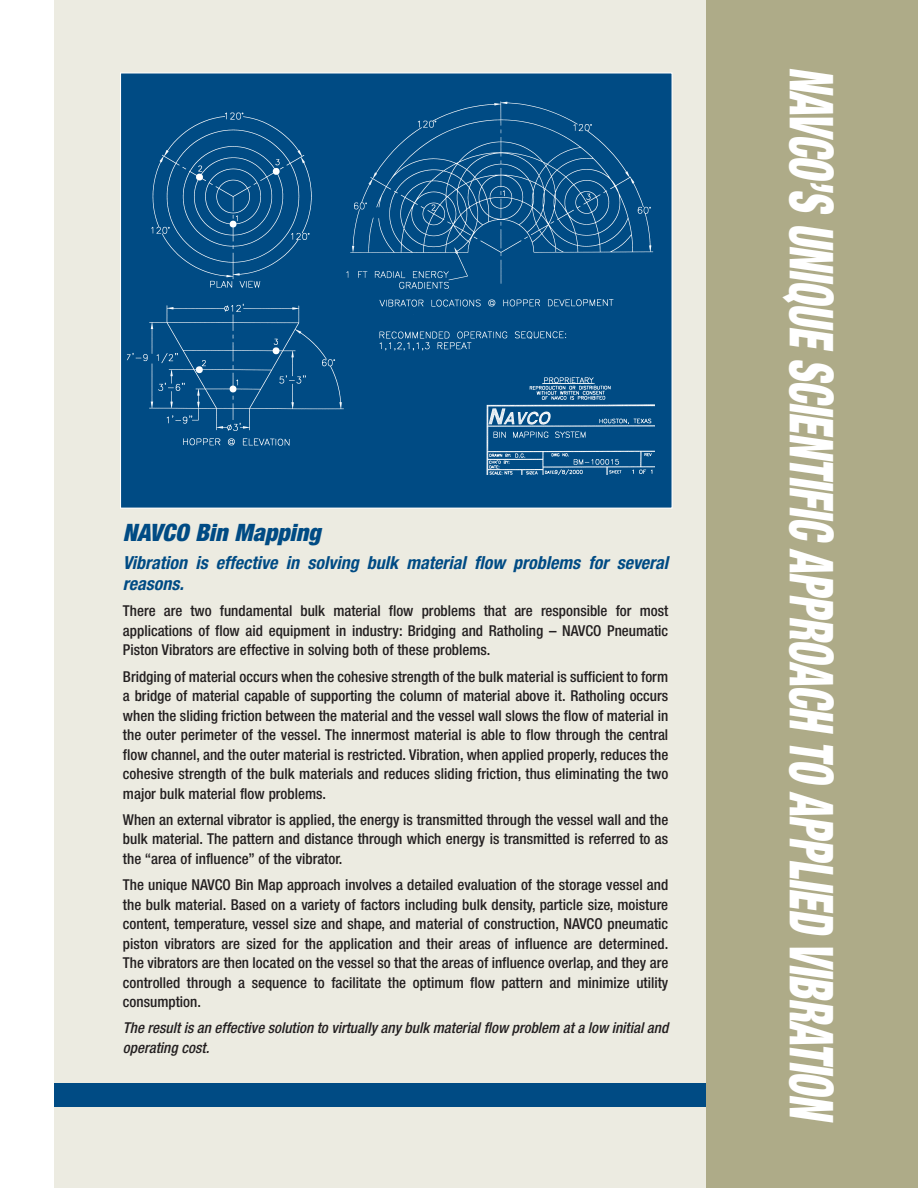
<style>
.page{position:relative;width:918px;height:1188px;background:#fff}
.page>*{position:absolute;margin:0;border:0;box-sizing:border-box;transform-origin:0 0}
.t1{font:italic 900 condensed 60.75px "Helvetica Neue";color:#fff;scale:.67 1}
.t2{font:italic 900 condensed 24px "Helvetica Neue";color:#004b84}
.t3{font:italic 700 condensed 18px/21px "Helvetica Neue";color:#004b84}
.t4{font:500 condensed 15px/19.5px "Helvetica Neue";color:#231f20;text-align:justify}
.t5{font:italic 500 condensed 15px/19.5px "Helvetica Neue";color:#231f20}
</style>
<div class="page">
<div style="left:54px;top:0;width:864px;height:1188px;background:#ecebe1"></div>
<div style="left:121px;top:73px;width:551px;height:435px;background:#004b84"></div>
<img style="left:127px;top:101px;width:527px;height:374px">
<div style="left:54px;top:1083px;width:864px;height:24px;background:#004b84"></div>
<div style="left:707px;top:0;width:211px;height:1188px;background:#aeab88"></div>
<h2 class="t2" style="left:123px;top:524px;width:199px">NAVCO Bin Mapping</h2>
<p class="t3" style="left:123px;top:554px;width:547px">Vibration is effective in solving bulk material flow problems for several reasons.</p>
<p class="t4" style="left:123px;top:603px;width:547px">There are two fundamental bulk material flow problems that are responsible for most applications of flow aid equipment in industry: Bridging and Ratholing – NAVCO Pneumatic Piston Vibrators are effective in solving both of these problems.</p>
<p class="t4" style="left:123px;top:668px;width:547px">Bridging of material occurs when the cohesive strength of the bulk material is sufficient to form a bridge of material capable of supporting the column of material above it. Ratholing occurs when the sliding friction between the material and the vessel wall slows the flow of material in the outer perimeter of the vessel. The innermost material is able to flow through the central flow channel, and the outer material is restricted. Vibration, when applied properly, reduces the cohesive strength of the bulk materials and reduces sliding friction, thus eliminating the two major bulk material flow problems.</p>
<p class="t4" style="left:123px;top:811px;width:547px">When an external vibrator is applied, the energy is transmitted through the vessel wall and the bulk material. The pattern and distance through which energy is transmitted is referred to as the “area of influence” of the vibrator.</p>
<p class="t4" style="left:123px;top:876px;width:547px">The unique NAVCO Bin Map approach involves a detailed evaluation of the storage vessel and the bulk material. Based on a variety of factors including bulk density, particle size, moisture content, temperature, vessel size and shape, and material of construction, NAVCO pneumatic piston vibrators are sized for the application and their areas of influence are determined.<br>The vibrators are then located on the vessel so that the areas of influence overlap, and they are controlled through a sequence to facilitate the optimum flow pattern and minimize utility consumption.</p>
<p class="t5" style="left:123px;top:1020px;width:547px">The result is an effective solution to virtually any bulk material flow problem at a low initial and operating cost.</p>
<h1 class="t1" style="left:833px;top:67px;width:1571px;rotate:90deg">NAVCO’S UNIQUE SCIENTIFIC APPROACH TO APPLIED VIBRATION</h1>
</div>
